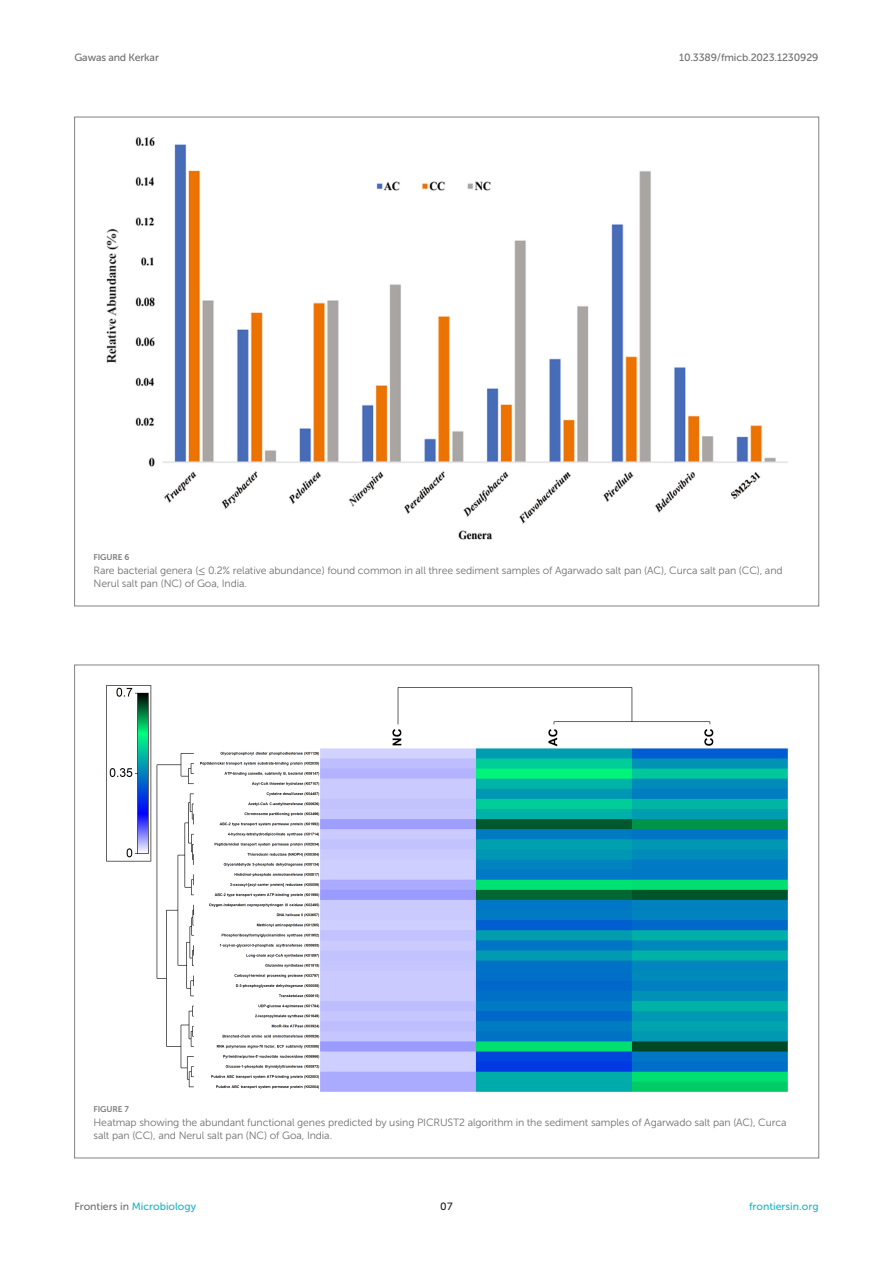
<style>
.page{position:relative;width:893px;height:1263px;background:#fff}
.page>*{position:absolute;margin:0;border:0;box-sizing:border-box;transform-origin:0 0}
.FIG_LEG{font:10.5px/13.5px "Museo Sans 300";letter-spacing:-.01em;color:#706f70}
.t1{font:10.5px "Museo Sans 500";letter-spacing:-.015em;color:#706f70}
.t2{font:10.5px "Museo Sans 500";color:#1db5c3}
.t3{font:10.5px "Museo Sans 500";color:#1b1c1b}
.FIG_HD{font:8.25px "Museo Sans 700";letter-spacing:-.01em;color:#7e7f7f}
.s1{font-family:"STIX General"}
.s2{color:#706f70}
</style>
<div class="page">
<img style="left:106px;top:137px;width:682px;height:403px">
<img style="left:106px;top:685px;width:682px;height:407px">
<p class="t1" style="left:74px;top:51px;width:86px">Gawas and Kerkar</p>
<p class="t1" style="left:679px;top:51px;width:141px">10.3389/fmicb.2023.1230929</p>
<p class="FIG_HD" style="left:94px;top:553px;width:37px">FIGURE 6</p>
<p class="FIG_LEG" style="left:94px;top:563px;width:691px">Rare bacterial genera (<span class="s1">≤</span> 0.2% relative abundance) found common in all three sediment samples of Agarwado salt pan (AC), Curca salt pan (CC), and<br>Nerul salt pan (NC) of Goa, India.</p>
<p class="FIG_HD" style="left:94px;top:1104px;width:37px">FIGURE 7</p>
<p class="FIG_LEG" style="left:94px;top:1115px;width:694px">Heatmap showing the abundant functional genes predicted by using PICRUST2 algorithm in the sediment samples of Agarwado salt pan (AC), Curca salt pan (CC), and Nerul salt pan (NC) of Goa, India.</p>
<p class="t2" style="left:74px;top:1200px;width:123px"><span class="s2">Frontiers in</span> Microbiology</p>
<p class="t3" style="left:440px;top:1200px;width:14px">07</p>
<p class="t2" style="left:749px;top:1200px;width:71px">frontiersin.org</p>
</div>
